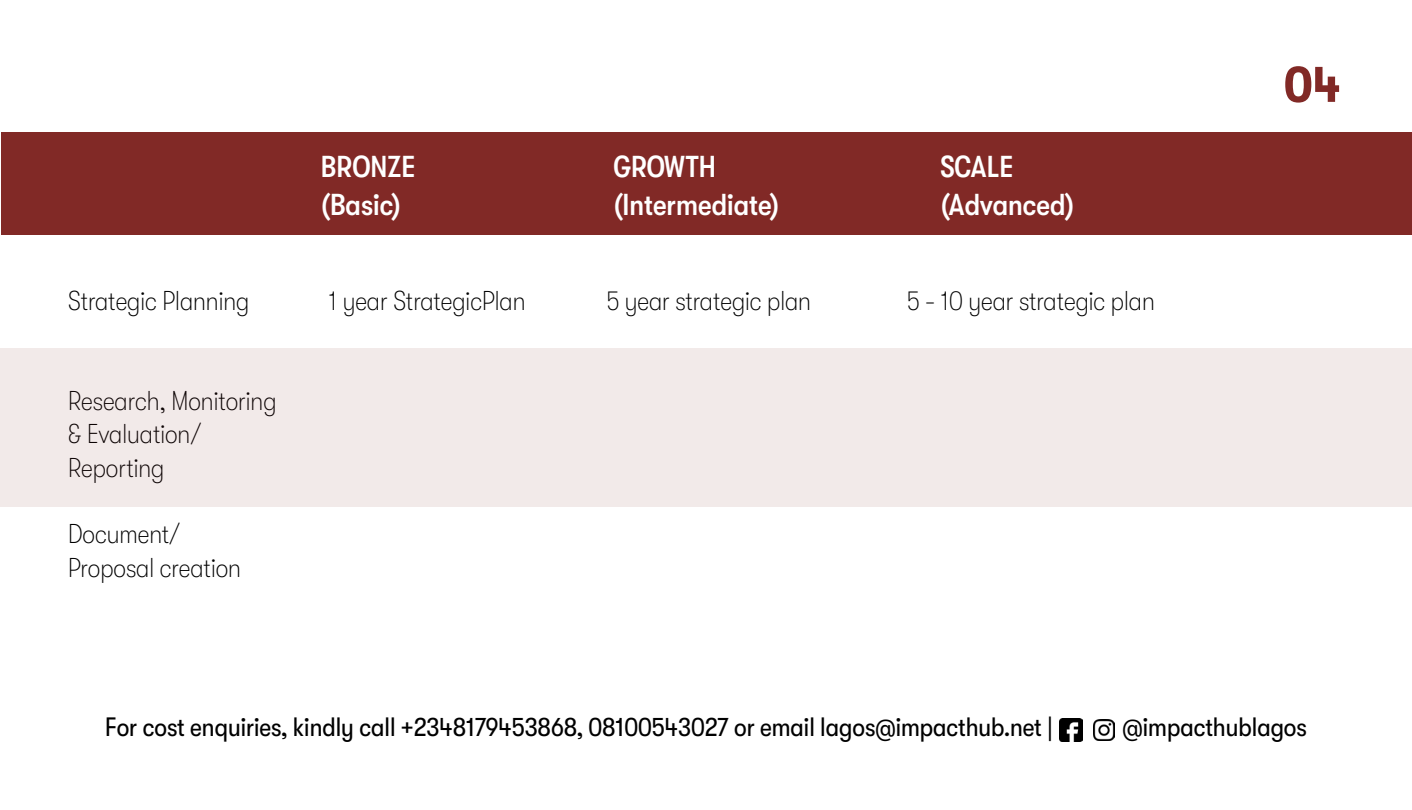
<style>
.page{position:relative;width:1412px;height:810px;background:#fff}
.page>*{position:absolute;margin:0;border:0;box-sizing:border-box;transform-origin:0 0}
.t1{font:700 condensed 51.45px "GT Walsheim Pro";color:#812926}
.t2{font:500 condensed 30.3px "GT Walsheim Pro";color:#fff}
.t3{font:100 condensed 27.22px/33.3px "GT Walsheim Pro";color:#000}
.t4{font:condensed 26.55px "GT Walsheim Pro";color:#000}
</style>
<div class="page">
<div style="left:2px;top:132px;width:1409px;height:103px;background:#812926"></div>
<div style="left:0;top:348px;width:1411px;height:159px;background:#f2eae9"></div>
<img style="left:1059px;top:718px;width:23px;height:24px">
<img style="left:1093px;top:719px;width:21px;height:22px">
<p class="t2" style="left:321px;top:150px;width:96px">BRONZE</p>
<p class="t2" style="left:613px;top:150px;width:104px">GROWTH</p>
<p class="t2" style="left:940px;top:150px;width:75px">SCALE</p>
<p class="t2" style="left:321px;top:188px;width:82px">(Basic)</p>
<p class="t2" style="left:613px;top:188px;width:167px">(Intermediate)</p>
<p class="t2" style="left:940px;top:188px;width:136px">(Advanced)</p>
<p class="t3" style="left:68px;top:285px;width:182px">Strategic Planning</p>
<p class="t3" style="left:329px;top:285px;width:198px">1 year StrategicPlan</p>
<p class="t3" style="left:606px;top:285px;width:206px">5 year strategic plan</p>
<p class="t3" style="left:907px;top:285px;width:249px">5 - 10 year strategic plan</p>
<p class="t3" style="left:68px;top:385px;width:210px">Research, Monitoring &amp; Evaluation/<br>Reporting</p>
<p class="t3" style="left:68px;top:518px;width:174px">Document/<br>Proposal creation</p>
<h1 class="t1" style="left:1283px;top:55px;width:58px">04</h1>
<p class="t4" style="left:105px;top:712px;width:948px">For cost enquiries, kindly call +2348179453868, 08100543027 or email lagos@impacthub.net |</p>
<p class="t4" style="left:1122px;top:712px;width:186px">@impacthublagos</p>
</div>
